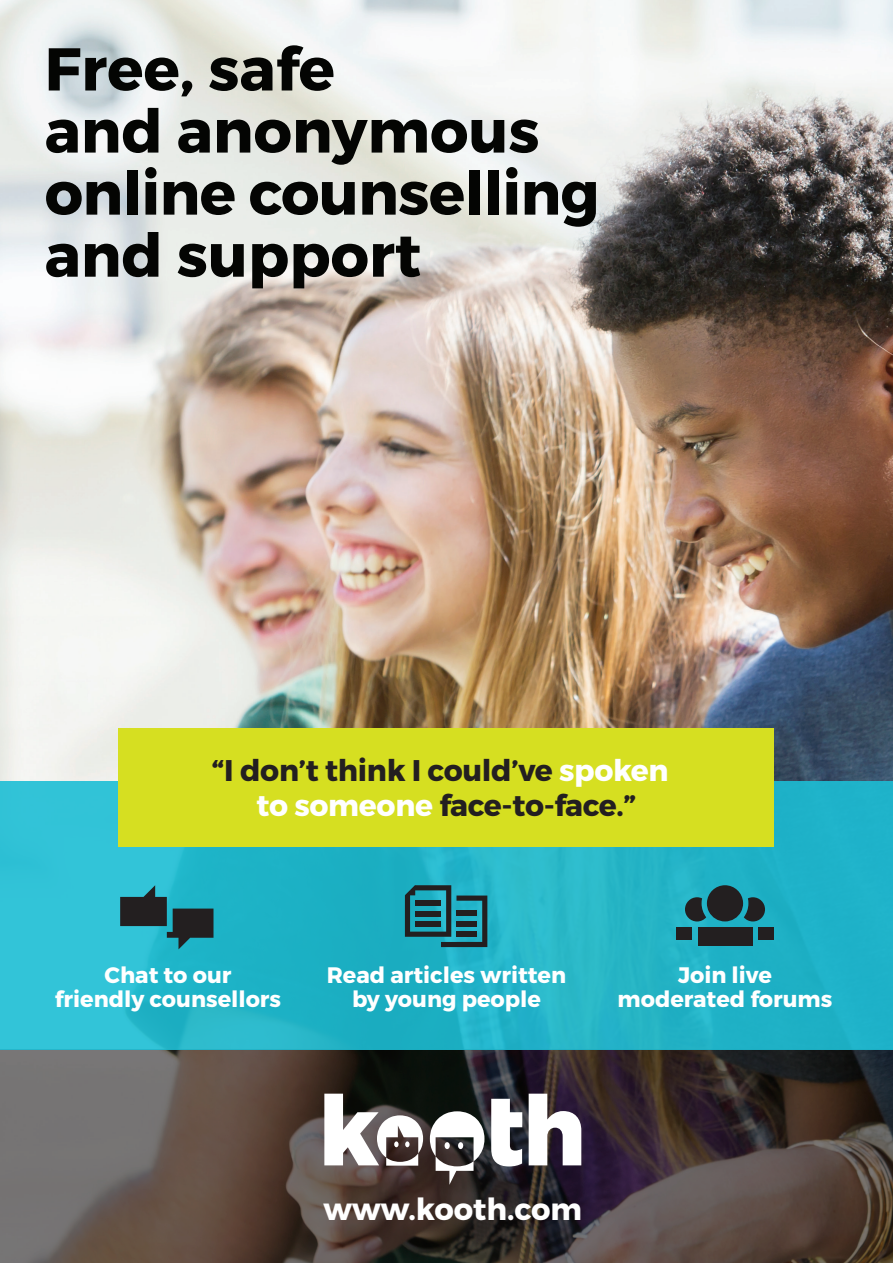
<style>
.page{position:relative;width:893px;height:1263px;background:#fff}
.page>*{position:absolute;margin:0;border:0;box-sizing:border-box;transform-origin:0 0}
.t1{font:700 60.3px/62.1px "Montserrat";color:#040503}
.t2{font:700 30.45px "Montserrat";color:#fff}
.t3{font:700 29.85px/34.3px "Montserrat";letter-spacing:-.01em;color:#231f20;text-align:center}
.t4{font:700 22.35px/23.9px "Montserrat";color:#fff;text-align:center}
.s1{color:#fff}
.s2{color:#d6df21}
</style>
<div class="page">
<img style="left:0;top:0;width:893px;height:781px">
<svg style="left:0;top:1049px;width:893px;height:214px;background:#4d433f"></svg>
<div style="left:0;top:781px;width:893px;height:268px;background:linear-gradient(to right,#2abdd0,#1eaec3)"></div>
<div style="left:119px;top:728px;width:655px;height:118px;background:#d6df21"></div>
<svg style="left:491px;top:1099px;width:31px;height:67px"></svg>
<svg style="left:529px;top:1094px;width:52px;height:71px"></svg>
<svg style="left:430px;top:1111px;width:54px;height:74px"></svg>
<svg style="left:324px;top:1094px;width:99px;height:71px"></svg>
<svg style="left:120px;top:885px;width:93px;height:64px;background:#25747f"></svg>
<svg style="left:405px;top:885px;width:82px;height:62px;background:#226f7b"></svg>
<div style="left:698px;top:927px;width:54px;height:18px;background:#231f20"></div>
<div style="left:677px;top:927px;width:15px;height:13px;background:#231f20"></div>
<div style="left:758px;top:927px;width:15px;height:12px;background:#231f20"></div>
<svg style="left:685px;top:885px;width:80px;height:36px;background:#225861"></svg>
<h1 class="t1" style="left:45px;top:39px;width:556px">Free, safe<br>and anonymous online counselling and support</h1>
<h3 class="t3" style="left:212px;top:754px;width:471px">“I don’t think I could’ve <span class="s1">spoken</span><span class="s2">“ </span><span class="s1">to someone</span> face-to-face.”</h3>
<p class="t4" style="left:55px;top:963px;width:228px">Chat to our<br>friendly counsellors</p>
<p class="t4" style="left:327px;top:963px;width:241px">Read articles written by young people</p>
<p class="t4" style="left:617px;top:963px;width:216px">Join live moderated forums</p>
<h2 class="t2" style="left:324px;top:1190px;width:260px">www.kooth.com</h2>
</div>
